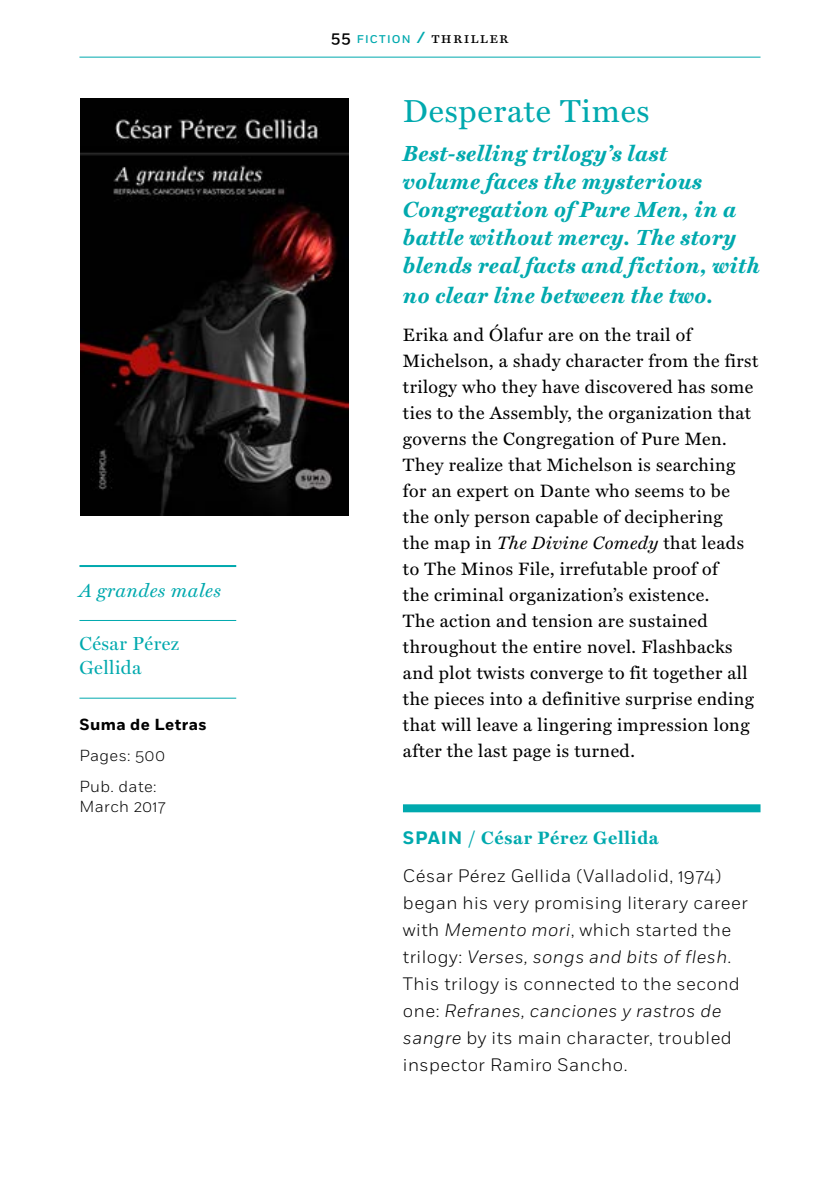
<style>
.page{position:relative;width:840px;height:1191px;background:#fff}
.page>*{position:absolute;margin:0;border:0;box-sizing:border-box;transform-origin:0 0}
.t1{font:32px "Miller Text Roman";letter-spacing:.025em;color:#00a9ae}
.t2{font:italic 700 22px/28px "Miller Text";letter-spacing:.025em;color:#00a9ae}
.t3{font:19px/24px "Miller Display Roman";letter-spacing:.025em;color:#00a9ae}
.t4{font:italic 19px "Miller Text";letter-spacing:.025em;color:#00a9ae}
.t5{font:18px/26px "Miller Text";letter-spacing:.025em;color:#000}
.t6{font:300 18px/27px "Fort";letter-spacing:.025em;color:#000}
.t7{font:700 18px "Miller Text";letter-spacing:.04em;color:#00a9ae}
.t8{font:300 16px/31.4px "Fort";letter-spacing:.025em;color:#000}
.t9{font:16px "Miller Text SC";letter-spacing:.075em;color:#000}
.t10{font:700 16px "Fort";letter-spacing:.025em;color:#000}
.s1{font-family:"Fort";font-weight:500}
.s2{font-family:"Fort";font-weight:500;font-size:11.2px;color:#00a9ae}
.s3{font-family:"Fort";font-weight:500;color:#00a9ae}
.s4{font-style:italic}
.s5{font-family:"Fort"}
</style>
<div class="page">
<hr style="left:79px;top:57px;width:681px;height:1px;background:#00a9ae">
<div style="left:403px;top:804px;width:357px;height:8px;background:#00a9ae"></div>
<hr style="left:79px;top:565px;width:157px;height:2px;background:#00a9ae">
<hr style="left:79px;top:620px;width:157px;height:1px;background:#00a9ae">
<hr style="left:79px;top:698px;width:157px;height:1px;background:#00a9ae">
<img style="left:80px;top:99px;width:268px;height:416px">
<p class="t4" style="left:79px;top:579px;width:143px">A grandes males</p>
<p class="t3" style="left:79px;top:632px;width:101px">César Pérez<br>Gellida</p>
<p class="t10" style="left:79px;top:714px;width:129px">Suma de Letras</p>
<p class="t8" style="left:79px;top:740px;width:87px">Pages: 500<br>Pub. date:</p>
<p class="t8" style="left:79px;top:791px;width:87px">March 2017</p>
<p class="t9" style="left:331px;top:28px;width:179px"><span class="s1">55</span> <span class="s2">FICTION</span> <span class="s3">/</span> thriller</p>
<h1 class="t1" style="left:403px;top:92px;width:248px">Desperate Times</h1>
<p class="t2" style="left:403px;top:140px;width:358px">Best-selling trilogy’s last<br>volume faces the mysterious<br>Congregation of Pure Men, in a battle without mercy. The story blends real facts and fiction, with</p>
<p class="t2" style="left:403px;top:282px;width:311px">no clear line between the two.</p>
<p class="t5" style="left:403px;top:321px;width:356px">Erika and Ólafur are on the trail of Michelson, a shady character from the first trilogy who they have discovered has some ties to the Assembly, the organization that governs the Congregation of Pure Men.<br>They realize that Michelson is searching for an expert on Dante who seems to be the only person capable of deciphering<br>the map in <span class="s4">The Divine Comedy</span> that leads to The Minos File, irrefutable proof of<br>the criminal organization’s existence.<br>The action and tension are sustained throughout the entire novel. Flashbacks and plot twists converge to fit together all the pieces into a definitive surprise ending that will leave a lingering impression long after the last page is turned.</p>
<p class="t7" style="left:403px;top:827px;width:257px"><span class="s5">SPAIN</span> / César Pérez Gellida</p>
<p class="t6" style="left:403px;top:862px;width:346px">César Pérez Gellida (Valladolid, 1974) began his very promising literary career with <span class="s4">Memento mori</span>, which started the trilogy: <span class="s4">Verses, songs and bits of flesh</span>.<br>This trilogy is connected to the second one: <span class="s4">Refranes, canciones y rastros de sangre</span> by its main character, troubled inspector Ramiro Sancho.</p>
</div>
